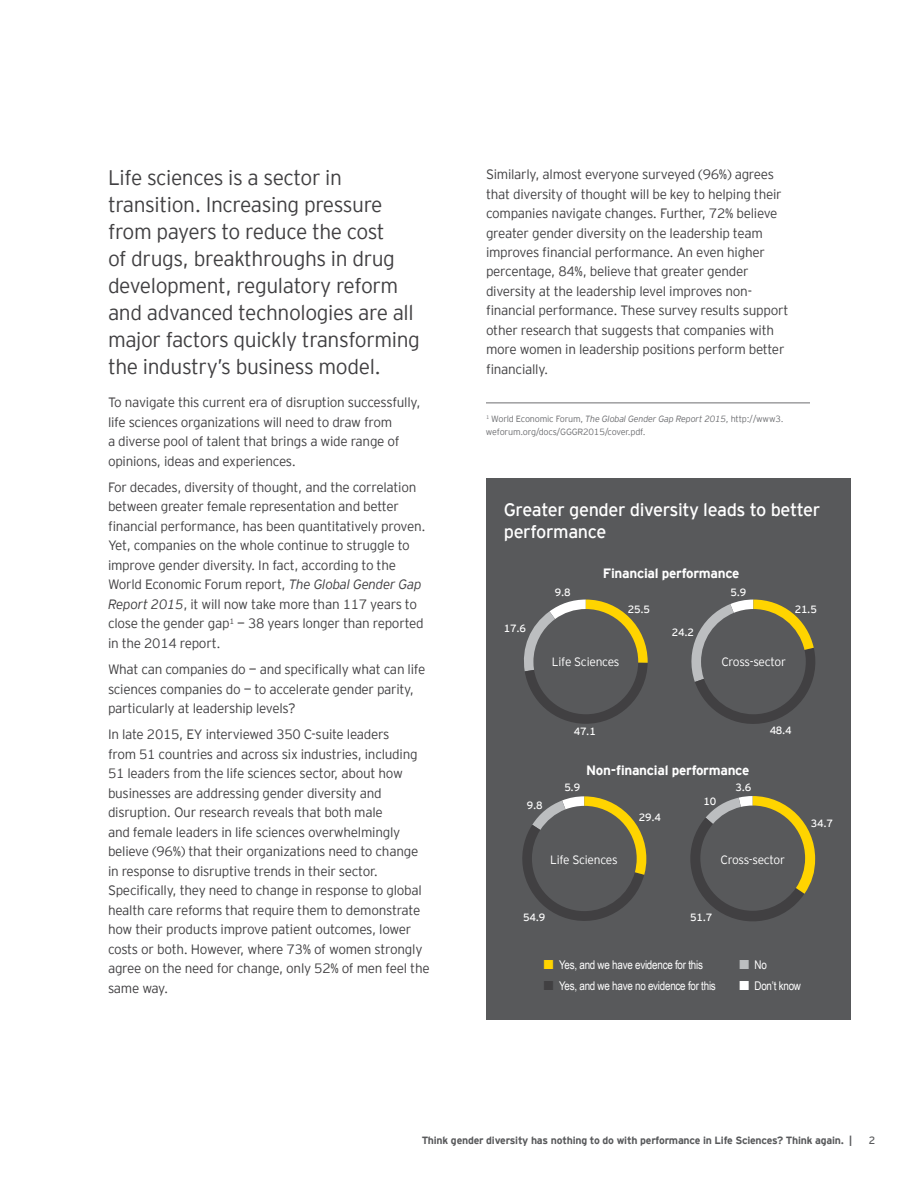
<style>
.page{position:relative;width:918px;height:1188px;background:#fff}
.page>*{position:absolute;margin:0;border:0;box-sizing:border-box;transform-origin:0 0}
.t1{font:300 21px/27px "EY Interstate";letter-spacing:-.02em;color:#414042}
.t2{font:18px/22.5px "EY Interstate";letter-spacing:-.02em;color:#fff}
.t3{font:300 13.5px/19.5px "EY Interstate";letter-spacing:-.02em;color:#414042}
.t4{font:700 13.5px "EY Interstate";letter-spacing:-.02em;color:#fff}
.t5{font:12px "Arial Narrow";letter-spacing:-.02em;color:#fff}
.t6{font:300 12px "EY Interstate";letter-spacing:-.02em;color:#fff}
.t7{font:700 10.5px "EY Interstate";letter-spacing:-.02em;color:#58595b}
.t8{font:10.5px "EY Interstate";letter-spacing:-.02em;color:#fff}
.t9{font:10.5px "EY Interstate";color:#58595b}
.t10{font:300 9px/13.5px "EY Interstate";letter-spacing:-.02em;color:#6d6e71}
.s1{font-style:italic}
.s2{font-size:19.5px;color:#ffd400}
.s3{font-size:19.5px;color:#414042}
.s4{font-size:19.5px;color:#bcbec0}
.s5{font-size:19.5px}
</style>
<div class="page">
<div style="left:486px;top:479px;width:364px;height:541px;background:#58595b"></div>
<svg style="left:524px;top:600px;width:124px;height:124px"></svg>
<svg style="left:691px;top:600px;width:124px;height:124px"></svg>
<svg style="left:522px;top:796px;width:124px;height:125px"></svg>
<svg style="left:690px;top:796px;width:125px;height:125px"></svg>
<hr style="left:486px;top:403px;width:324px;height:1px;background:#6d6e71">
<p class="t1" style="left:108px;top:163px;width:314px">Life sciences is a sector in transition. Increasing pressure from payers to reduce the cost<br>of drugs, breakthroughs in drug development, regulatory reform and advanced technologies are all major factors quickly transforming the industry’s business model.</p>
<p class="t3" style="left:108px;top:392px;width:314px">To navigate this current era of disruption successfully, life sciences organizations will need to draw from<br>a diverse pool of talent that brings a wide range of opinions, ideas and experiences.</p>
<p class="t3" style="left:108px;top:477px;width:319px">For decades, diversity of thought, and the correlation between greater female representation and better financial performance, has been quantitatively proven.<br>Yet, companies on the whole continue to struggle to improve gender diversity. In fact, according to the World Economic Forum report, <span class="s1">The Global Gender Gap Report 2015</span>, it will now take more than 117 years to close the gender gap<sup>1</sup> — 38 years longer than reported in the 2014 report.</p>
<p class="t3" style="left:108px;top:659px;width:319px">What can companies do — and specifically what can life sciences companies do — to accelerate gender parity, particularly at leadership levels?</p>
<p class="t3" style="left:108px;top:724px;width:323px">In late 2015, EY interviewed 350 C-suite leaders<br>from 51 countries and across six industries, including 51 leaders from the life sciences sector, about how businesses are addressing gender diversity and disruption. Our research reveals that both male<br>and female leaders in life sciences overwhelmingly believe (96%) that their organizations need to change in response to disruptive trends in their sector.<br>Specifically, they need to change in response to global health care reforms that require them to demonstrate how their products improve patient outcomes, lower costs or both. However, where 73% of women strongly agree on the need for change, only 52% of men feel the same way.</p>
<p class="t3" style="left:486px;top:164px;width:304px">Similarly, almost everyone surveyed (96%) agrees that diversity of thought will be key to helping their companies navigate changes. Further, 72% believe greater gender diversity on the leadership team improves financial performance. An even higher percentage, 84%, believe that greater gender diversity at the leadership level improves non&shy;financial performance. These survey results support other research that suggests that companies with more women in leadership positions perform better financially.</p>
<p class="t10" style="left:486px;top:411px;width:299px"><sup>1</sup> World Economic Forum, <span class="s1">The Global Gender Gap Report 2015</span>, http://www3. weforum.org/docs/GGGR2015/cover.pdf.</p>
<h2 class="t2" style="left:504px;top:497px;width:318px">Greater gender diversity leads to better performance</h2>
<p class="t4" style="left:603px;top:563px;width:138px">Financial performance</p>
<p class="t8" style="left:555px;top:585px;width:17px">9.8</p>
<p class="t8" style="left:730px;top:585px;width:17px">5.9</p>
<p class="t8" style="left:504px;top:621px;width:24px">17.6</p>
<p class="t6" style="left:552px;top:654px;width:69px">Life Sciences</p>
<p class="t8" style="left:628px;top:602px;width:24px">25.5</p>
<p class="t8" style="left:795px;top:602px;width:24px">21.5</p>
<p class="t8" style="left:672px;top:625px;width:24px">24.2</p>
<p class="t6" style="left:721px;top:654px;width:66px">Cross-sector</p>
<p class="t8" style="left:527px;top:798px;width:17px">9.8</p>
<p class="t8" style="left:574px;top:724px;width:24px">47.1</p>
<p class="t4" style="left:586px;top:761px;width:165px">Non-financial performance</p>
<p class="t8" style="left:564px;top:779px;width:17px">5.9</p>
<p class="t8" style="left:639px;top:810px;width:24px">29.4</p>
<p class="t8" style="left:703px;top:793px;width:14px">10</p>
<p class="t8" style="left:735px;top:779px;width:17px">3.6</p>
<p class="t8" style="left:770px;top:723px;width:24px">48.4</p>
<p class="t6" style="left:550px;top:851px;width:69px">Life Sciences</p>
<p class="t6" style="left:720px;top:851px;width:66px">Cross-sector</p>
<p class="t8" style="left:811px;top:816px;width:24px">34.7</p>
<p class="t8" style="left:523px;top:910px;width:24px">54.9</p>
<p class="t8" style="left:690px;top:910px;width:24px">51.7</p>
<p class="t5" style="left:544px;top:956px;width:160px"><span class="s2">■</span> Yes, and we have evidence for this</p>
<p class="t5" style="left:544px;top:977px;width:173px"><span class="s3">■</span> Yes, and we have no evidence for this</p>
<p class="t5" style="left:740px;top:956px;width:29px"><span class="s4">■</span> No</p>
<p class="t5" style="left:740px;top:977px;width:63px"><span class="s5">■</span> Don’t know</p>
<p class="t7" style="left:422px;top:1133px;width:432px">Think gender diversity has nothing to do with performance in Life Sciences? Think again. |</p>
<p class="t9" style="left:869px;top:1133px;width:8px">2</p>
</div>
